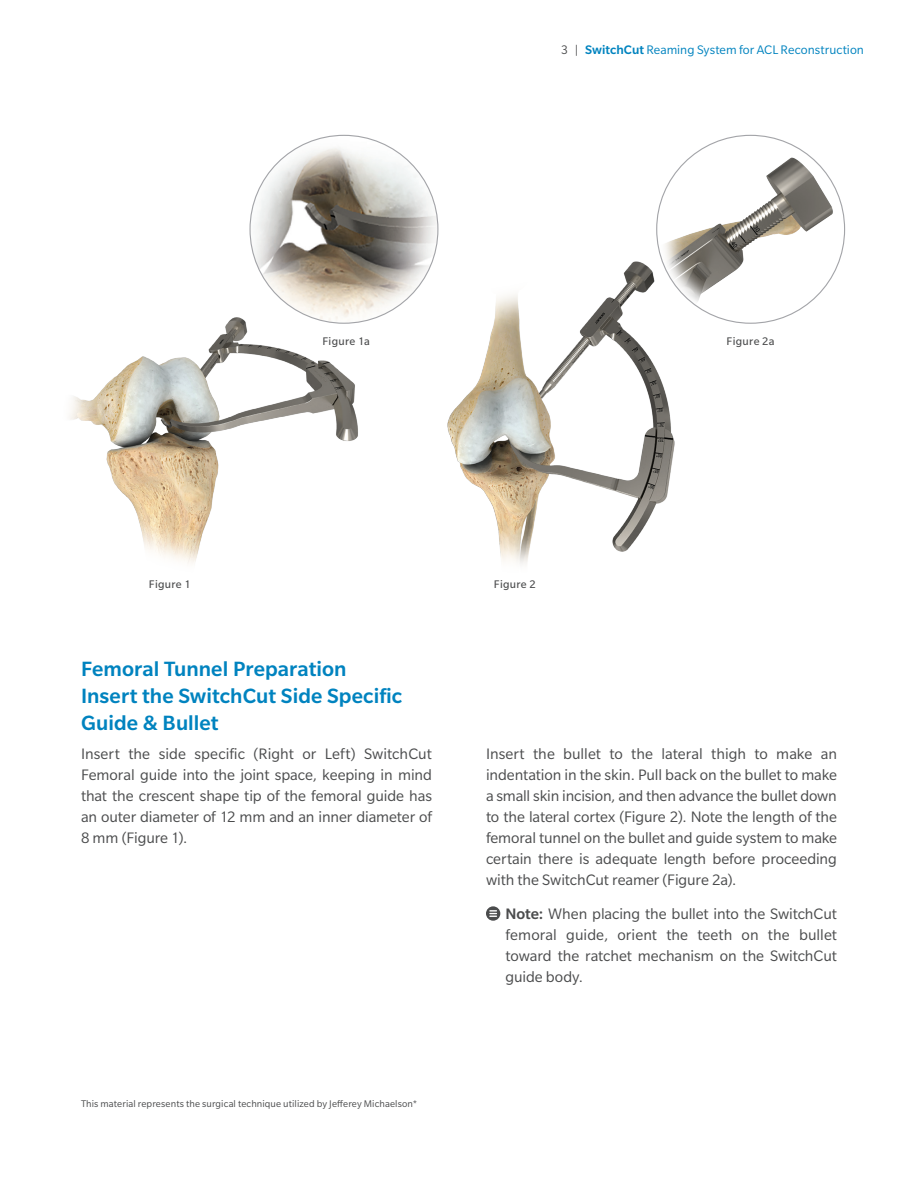
<style>
.page{position:relative;width:918px;height:1188px;background:#fff}
.page>*{position:absolute;margin:0;border:0;box-sizing:border-box;transform-origin:0 0}
.t1{font:500 22.5px/27px "Slate Pro";letter-spacing:.005em;color:#0083bf}
.t2{font:16.5px/21px "Slate Pro";letter-spacing:-.005em;color:#4b4c4d;text-align:justify}
.t3{font:13.5px "Slate Pro";letter-spacing:.005em;color:#0083bf}
.t4{font:12px "Slate Pro";letter-spacing:.025em;color:#4b4c4d}
.t5{font:10.5px "Slate Pro";letter-spacing:.01em;color:#4b4c4d}
.s1{color:#4b4c4d}
.s2{font-weight:500}
</style>
<div class="page">
<svg style="left:486px;top:906px;width:14px;height:15px"></svg>
<svg style="left:490px;top:910px;width:6px;height:7px"></svg>
<img style="left:70px;top:306px;width:293px;height:257px">
<img style="left:434px;top:241px;width:241px;height:324px">
<img style="left:657px;top:135px;width:188px;height:185px">
<img style="left:250px;top:135px;width:188px;height:188px;border-radius:94px">
<p class="t3" style="left:561px;top:43px;width:304px"><span class="s1">3 |</span> <span class="s2">SwitchCut</span> Reaming System for ACL Reconstruction</p>
<p class="t4" style="left:322px;top:335px;width:49px">Figure 1a</p>
<p class="t4" style="left:727px;top:335px;width:49px">Figure 2a</p>
<p class="t4" style="left:149px;top:578px;width:43px">Figure 1</p>
<p class="t4" style="left:494px;top:578px;width:43px">Figure 2</p>
<p class="t1" style="left:81px;top:655px;width:323px">Femoral Tunnel Preparation<br>Insert the SwitchCut Side Specific<br>Guide &amp; Bullet</p>
<p class="t2" style="left:81px;top:744px;width:353px">Insert the side specific (Right or Left) SwitchCut Femoral guide into the joint space, keeping in mind that the crescent shape tip of the femoral guide has an outer diameter of 12 mm and an inner diameter of 8 mm (Figure 1).</p>
<p class="t5" style="left:81px;top:1098px;width:338px">This material represents the surgical technique utilized by Jefferey Michaelson*</p>
<p class="t2" style="left:486px;top:743px;width:353px">Insert the bullet to the lateral thigh to make an indentation in the skin. Pull back on the bullet to make a small skin incision, and then advance the bullet down to the lateral cortex (Figure 2). Note the length of the femoral tunnel on the bullet and guide system to make certain there is adequate length before proceeding with the SwitchCut reamer (Figure 2a).</p>
<p class="t2" style="left:506px;top:903px;width:333px"><span class="s2">Note:</span> When placing the bullet into the SwitchCut femoral guide, orient the teeth on the bullet toward the ratchet mechanism on the SwitchCut guide body.</p>
</div>
